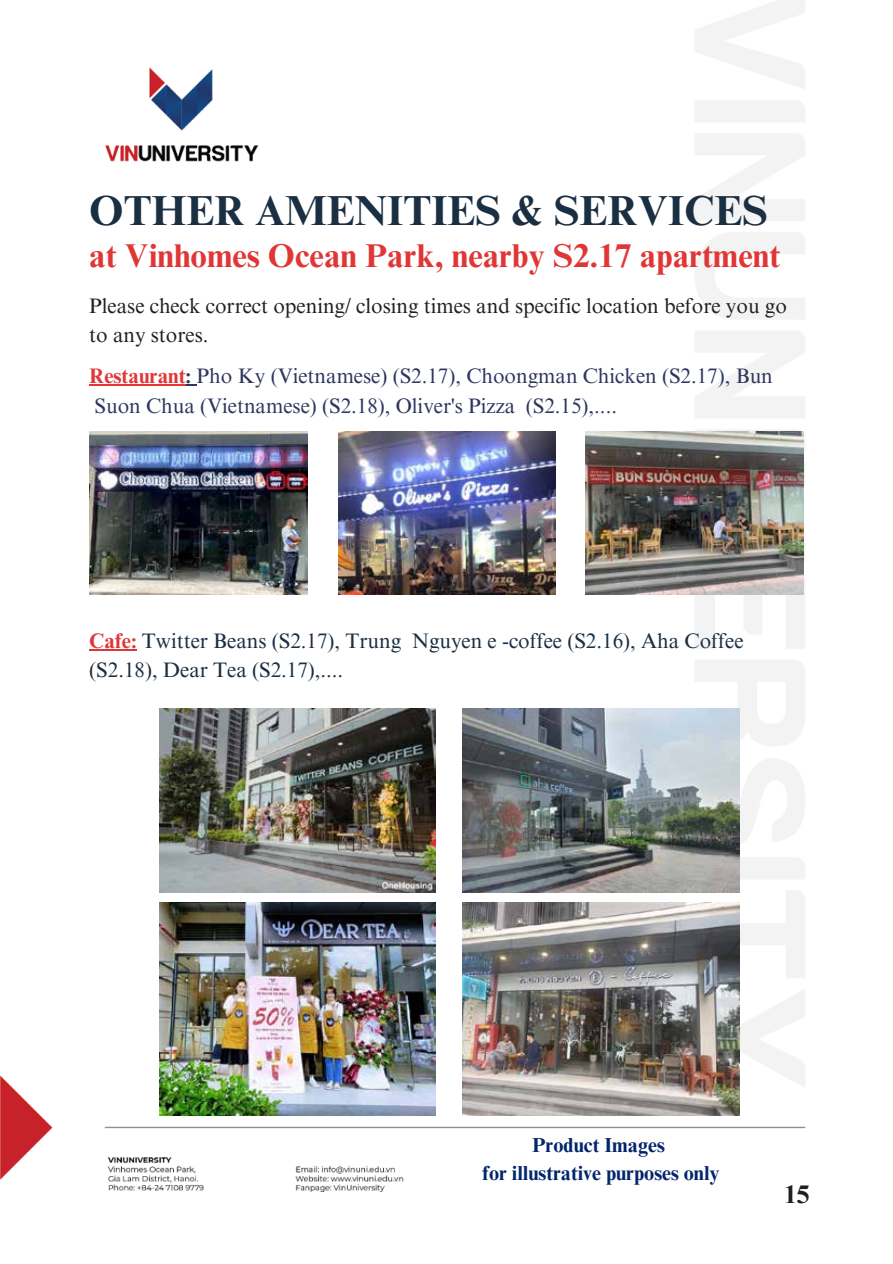
<style>
.page{position:relative;width:893px;height:1264px;background:#fff}
.page>*{position:absolute;margin:0;border:0;box-sizing:border-box;transform-origin:0 0}
.t1{font:700 42px "Times NRMT Pro";color:#1b2f42}
.t2{font:700 33px "Times NRMT Pro";color:#e13636}
.t3{font:700 25.5px "Times NRMT Pro";color:#231f20}
.t4{font:21px/29.2px "Times NRMT Pro";color:#2e365f}
.t5{font:21px/29.2px "Times NRMT Pro";color:#1b2f42}
.t6{font:21px/29.2px "Times NRMT Pro";color:#231f20}
.t7{font:700 20.25px/28px "Times NRMT Pro";color:#03256c;text-align:center}
.s1{font-weight:700;color:#e13636}
.s2{font-weight:700}
</style>
<div class="page">
<img style="left:0;top:0;width:806px;height:1192px">
<img style="left:89px;top:431px;width:218px;height:163px">
<img style="left:338px;top:431px;width:217px;height:163px">
<img style="left:585px;top:431px;width:218px;height:163px">
<img style="left:159px;top:708px;width:277px;height:184px">
<img style="left:463px;top:708px;width:276px;height:184px">
<img style="left:159px;top:902px;width:277px;height:213px">
<img style="left:463px;top:902px;width:276px;height:213px">
<hr style="left:89px;top:384px;width:97px;height:1px;background:#e13636">
<hr style="left:89px;top:649px;width:48px;height:1px;background:#e13636">
<h1 class="t1" style="left:89px;top:185px;width:680px">OTHER AMENITIES &amp; SERVICES</h1>
<h2 class="t2" style="left:89px;top:235px;width:692px">at Vinhomes Ocean Park, nearby S2.17 apartment</h2>
<p class="t6" style="left:89px;top:292px;width:699px">Please check correct opening/ closing times and specific location before you go to any stores.</p>
<p class="t4" style="left:89px;top:363px;width:685px"><span class="s1">Restaurant</span><span class="s2">:</span> Pho Ky (Vietnamese) (S2.17), Choongman Chicken (S2.17), Bun<br>Suon Chua (Vietnamese) (S2.18), Oliver's Pizza (S2.15),....</p>
<p class="t5" style="left:89px;top:627px;width:655px"><span class="s1">Cafe:</span> Twitter Beans (S2.17), Trung Nguyen e -coffee (S2.16), Aha Coffee (S2.18), Dear Tea (S2.17),....</p>
<p class="t7" style="left:482px;top:1131px;width:239px">Product Images<br>for illustrative purposes only</p>
<p class="t3" style="left:784px;top:1178px;width:27px">15</p>
</div>
